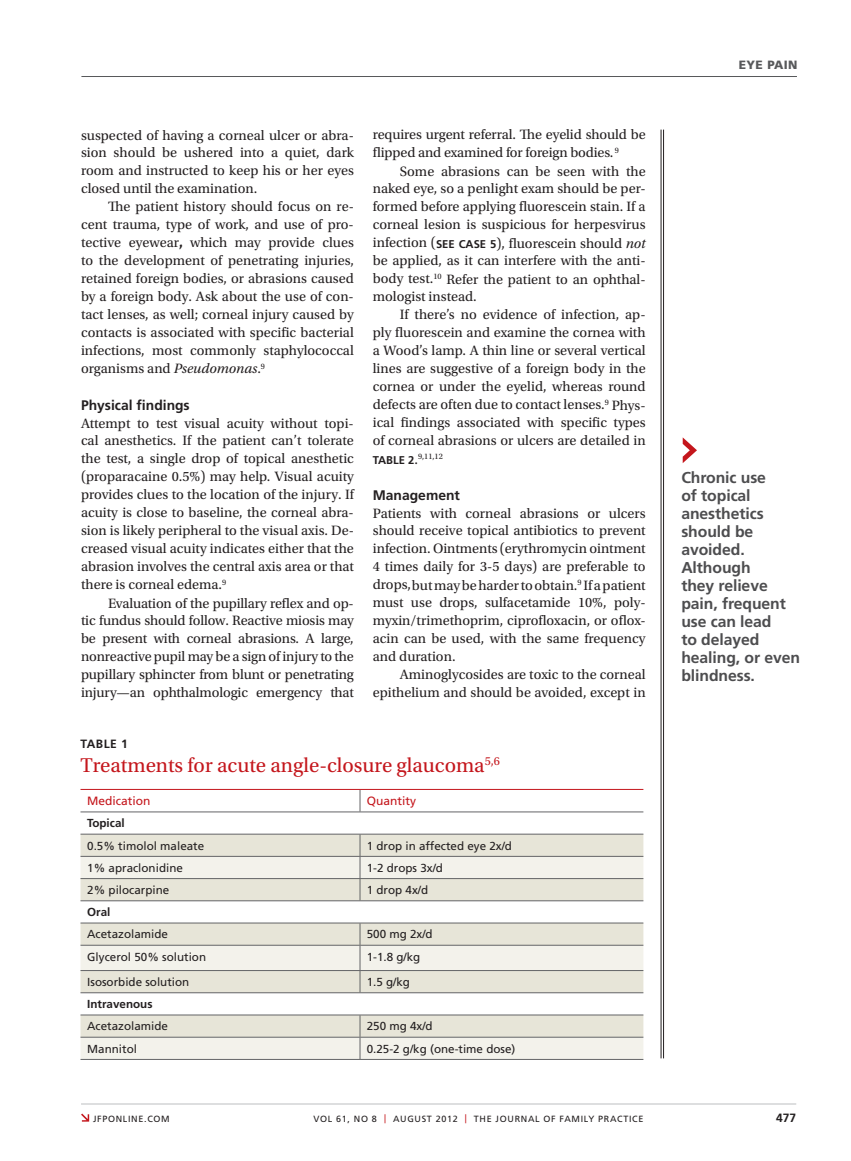
<style>
.page{position:relative;width:851px;height:1161px;background:#fff}
.page>*{position:absolute;margin:0;border:0;box-sizing:border-box;transform-origin:0 0}
.t1{font:21px "Utopia Std";color:#c4161c}
.t2{font:700 15.75px/18px "Frutiger LT Std";letter-spacing:-.005em;color:#4d4d4f}
.t3{font:14.25px/18px "Utopia Std";color:#231f20;text-align:justify}
.t4{font:700 13.8px "Frutiger LT Std";color:#231f20}
.t5{font:12px "Frutiger LT Std";color:#c4161c}
.t6{font:700 12px "Frutiger LT Std";letter-spacing:.02em;color:#231f20}
.t7{font:900 12px "Frutiger LT Std";letter-spacing:.03em;color:#58595b}
.t8{font:11.7px "Frutiger LT Std";color:#231f20}
.t9{font:700 11.7px "Frutiger LT Std";color:#231f20}
.t10{font:700 11.25px "Frutiger LT Std";color:#231f20}
.t11{font:9px "Frutiger LT Std";letter-spacing:.075em;color:#231f20}
.t12{font:8.25px "Utopia Std";color:#231f20}
.s1{font-weight:700}
.s2{font-style:italic}
.s3{font-family:"Frutiger LT Std";font-weight:700;font-size:11.25px}
.s4{font-size:14.25px}
.s5{color:#c4161c}
</style>
<div class="page">
<hr style="left:81px;top:76px;width:716px;height:1px;background:#58595b">
<svg style="left:81px;top:1114px;width:8px;height:8px"></svg>
<hr style="left:81px;top:1104px;width:715px;height:1px;background:#bcbec0">
<svg style="left:682px;top:437px;width:15px;height:26px"></svg>
<hr style="left:663px;top:130px;width:1px;height:928px;background:#231f20">
<hr style="left:660px;top:130px;width:1px;height:928px;background:#231f20">
<div style="left:80px;top:835px;width:563px;height:21px;background:#e7e5d8"></div>
<svg style="left:80px;top:857px;width:563px;height:202px"></svg>
<svg style="left:359px;top:790px;width:1px;height:22px"></svg>
<hr style="left:80px;top:812px;width:280px;height:1px;background:#636466">
<hr style="left:360px;top:812px;width:283px;height:1px;background:#636466">
<hr style="left:80px;top:834px;width:280px;height:1px;background:#636466">
<hr style="left:360px;top:834px;width:283px;height:1px;background:#636466">
<hr style="left:80px;top:856px;width:280px;height:1px;background:#636466">
<hr style="left:360px;top:856px;width:283px;height:1px;background:#636466">
<hr style="left:80px;top:878px;width:280px;height:1px;background:#636466">
<hr style="left:360px;top:878px;width:283px;height:1px;background:#636466">
<svg style="left:359px;top:835px;width:1px;height:65px"></svg>
<hr style="left:80px;top:900px;width:280px;height:1px;background:#636466">
<hr style="left:360px;top:900px;width:283px;height:1px;background:#636466">
<hr style="left:80px;top:923px;width:280px;height:1px;background:#636466">
<hr style="left:360px;top:923px;width:283px;height:1px;background:#636466">
<hr style="left:80px;top:945px;width:280px;height:1px;background:#636466">
<hr style="left:360px;top:945px;width:283px;height:1px;background:#636466">
<hr style="left:80px;top:970px;width:280px;height:1px;background:#636466">
<hr style="left:360px;top:970px;width:283px;height:1px;background:#636466">
<svg style="left:359px;top:923px;width:1px;height:69px"></svg>
<hr style="left:80px;top:992px;width:280px;height:1px;background:#636466">
<hr style="left:360px;top:992px;width:283px;height:1px;background:#636466">
<hr style="left:80px;top:1015px;width:280px;height:1px;background:#636466">
<hr style="left:360px;top:1015px;width:283px;height:1px;background:#636466">
<hr style="left:80px;top:1037px;width:280px;height:1px;background:#636466">
<hr style="left:360px;top:1037px;width:283px;height:1px;background:#636466">
<svg style="left:359px;top:1015px;width:1px;height:44px"></svg>
<hr style="left:80px;top:1059px;width:280px;height:1px;background:#636466">
<hr style="left:360px;top:1059px;width:283px;height:1px;background:#636466">
<hr style="left:80px;top:789px;width:280px;height:1px;background:#c4161c">
<hr style="left:360px;top:789px;width:283px;height:1px;background:#c4161c">
<p class="t3" style="left:81px;top:126px;width:274px">suspected of having a corneal ulcer or abra&shy;sion should be ushered into a quiet, dark room and instructed to keep his or her eyes closed until the examination.</p>
<p class="t3" style="left:81px;top:198px;width:274px;text-indent:27px">The patient history should focus on re&shy;cent trauma, type of work, and use of pro&shy;tective eyewear<span class="s1">,</span> which may provide clues to the development of penetrating injuries, retained foreign bodies, or abrasions caused by a foreign body. Ask about the use of con&shy;tact lenses, as well; corneal injury caused by contacts is associated with specific bacterial infections, most commonly staphylococcal organisms and <span class="s2">Pseudomonas</span>.<sup>9</sup></p>
<p class="t4" style="left:81px;top:397px;width:110px">Physical findings</p>
<p class="t3" style="left:81px;top:414px;width:274px">Attempt to test visual acuity without topi&shy;cal anesthetics. If the patient can’t tolerate the test, a single drop of topical anesthetic (proparacaine 0.5%) may help. Visual acuity provides clues to the location of the injury. If acuity is close to baseline, the corneal abra&shy;sion is likely peripheral to the visual axis. De&shy;creased visual acuity indicates either that the abrasion involves the central axis area or that there is corneal edema.<sup>9</sup></p>
<p class="t3" style="left:81px;top:594px;width:274px;text-indent:27px">Evaluation of the pupillary reflex and op&shy;tic fundus should follow. Reactive miosis may be present with corneal abrasions. A large, nonreactive pupil may be a sign of injury to the pupillary sphincter from blunt or penetrating injury—an ophthalmologic emergency that</p>
<p class="t3" style="left:373px;top:126px;width:274px">requires urgent referral. The eyelid should be flipped and examined for foreign bodies. <sup>9</sup></p>
<p class="t3" style="left:373px;top:162px;width:274px;text-indent:27px">Some abrasions can be seen with the naked eye, so a penlight exam should be per&shy;formed before applying fluorescein stain. If a corneal lesion is suspicious for herpesvirus infection (<span class="s3">see</span></p>
<p class="t3" style="left:373px;top:234px;width:274px;text-indent:117px"><span class="s3">5</span>), fluorescein should <span class="s2">not </span>be applied, as it can interfere with the anti&shy;body test.<sup>10</sup> Refer the patient to an ophthal&shy;mologist instead.</p>
<p class="t3" style="left:373px;top:306px;width:274px;text-indent:27px">If there’s no evidence of infection, ap&shy;ply fluorescein and examine the cornea with a Wood’s lamp. A thin line or several vertical lines are suggestive of a foreign body in the cornea or under the eyelid, whereas round defects are often due to contact lenses.<sup>9</sup> Phys&shy;ical findings associated with specific types of corneal abrasions or ulcers are detailed in</p>
<p class="t12" style="left:373px;top:452px;width:72px"><span class="s3">TABLE 2</span><span class="s4">.</span>9,11,12</p>
<p class="t4" style="left:373px;top:487px;width:89px">Management</p>
<p class="t3" style="left:373px;top:504px;width:274px">Patients with corneal abrasions or ulcers should receive topical antibiotics to prevent infection. Ointments (erythromycin ointment 4 times daily for 3-5 days) are preferable to drops,but may be harder to obtain.<sup>9</sup> If a patient must use drops, sulfacetamide 10%, poly&shy;myxin/trimethoprim, ciprofloxacin, or oflox&shy;acin can be used, with the same frequency and duration.</p>
<p class="t3" style="left:373px;top:666px;width:274px;text-align:right">Aminoglycosides are toxic to the corneal epithelium and should be avoided, except in</p>
<p class="t10" style="left:458px;top:237px;width:8px">case</p>
<p class="t6" style="left:80px;top:737px;width:49px">TABLE 1</p>
<h1 class="t1" style="left:80px;top:754px;width:421px">Treatments for acute angle-closure glaucoma<sup>5,6</sup></h1>
<p class="t5" style="left:87px;top:794px;width:65px">Medication</p>
<p class="t5" style="left:367px;top:794px;width:51px">Quantity</p>
<p class="t9" style="left:87px;top:816px;width:39px">Topical</p>
<p class="t8" style="left:87px;top:839px;width:118px">0.5% timolol maleate</p>
<p class="t8" style="left:367px;top:839px;width:147px">1 drop in affected eye 2x/d</p>
<p class="t8" style="left:87px;top:861px;width:97px">1% apraclonidine</p>
<p class="t8" style="left:367px;top:861px;width:78px">1-2 drops 3x/d</p>
<p class="t8" style="left:87px;top:883px;width:84px">2% pilocarpine</p>
<p class="t8" style="left:367px;top:883px;width:63px">1 drop 4x/d</p>
<p class="t9" style="left:87px;top:905px;width:25px">Oral</p>
<p class="t8" style="left:87px;top:928px;width:82px">Acetazolamide</p>
<p class="t8" style="left:367px;top:928px;width:67px">500 mg 2x/d</p>
<p class="t8" style="left:87px;top:950px;width:120px">Glycerol 50% solution</p>
<p class="t8" style="left:367px;top:950px;width:55px">1-1.8 g/kg</p>
<p class="t8" style="left:87px;top:975px;width:104px">Isosorbide solution</p>
<p class="t8" style="left:367px;top:975px;width:45px">1.5 g/kg</p>
<p class="t9" style="left:87px;top:997px;width:67px">Intravenous</p>
<p class="t8" style="left:87px;top:1019px;width:82px">Acetazolamide</p>
<p class="t8" style="left:367px;top:1019px;width:67px">250 mg 4x/d</p>
<p class="t8" style="left:87px;top:1042px;width:51px">Mannitol</p>
<p class="t8" style="left:367px;top:1042px;width:150px">0.25-2 g/kg (one-time dose)</p>
<p class="t7" style="left:738px;top:58px;width:60px">EYE PAIN</p>
<p class="t2" style="left:681px;top:468px;width:120px">Chronic use<br>of topical anesthetics should be avoided.<br>Although<br>they relieve pain, frequent use can lead<br>to delayed healing, or even blindness.</p>
<p class="t11" style="left:93px;top:1113px;width:78px">jfponline.com</p>
<p class="t11" style="left:313px;top:1113px;width:331px">Vol 61, No 8 <span class="s5">|</span> AUGUST 2012 <span class="s5">|</span> The Journal of Family Practice</p>
<p class="t6" style="left:776px;top:1111px;width:22px">477</p>
</div>
